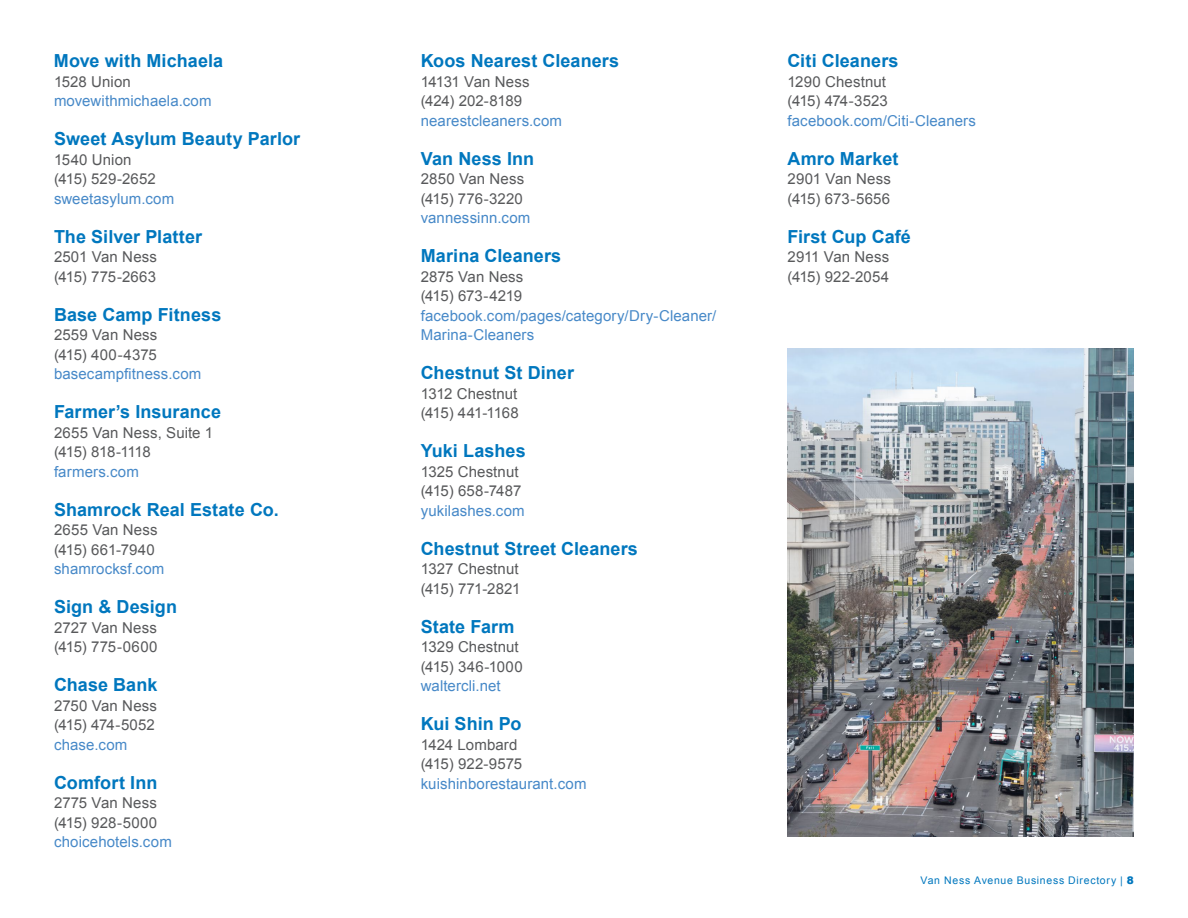
<style>
.page{position:relative;width:1188px;height:918px;background:#fff}
.page>*{position:absolute;margin:0;border:0;box-sizing:border-box;transform-origin:0 0}
.t1{font:700 18px "Arial";letter-spacing:.005em;color:#0077be}
.t2{font:15px/19.5px "Arial";letter-spacing:.005em;color:#58595b}
.t3{font:15px/19.5px "Arial";letter-spacing:.01em;color:#4789c8}
.t4{font:10.5px "Arial";letter-spacing:.065em;color:#0077be}
.s1{font-weight:900}
</style>
<div class="page">
<img style="left:788px;top:349px;width:346px;height:488px">
<p class="t1" style="left:54px;top:49px;width:171px">Move with Michaela</p>
<p class="t2" style="left:54px;top:72px;width:78px">1528 Union</p>
<p class="t3" style="left:54px;top:91px;width:159px">movewithmichaela.com</p>
<p class="t1" style="left:54px;top:127px;width:248px">Sweet Asylum Beauty Parlor</p>
<p class="t2" style="left:54px;top:150px;width:103px">1540 Union (415) 529-2652</p>
<p class="t3" style="left:54px;top:189px;width:122px">sweetasylum.com</p>
<p class="t1" style="left:54px;top:224px;width:150px">The Silver Platter</p>
<p class="t2" style="left:54px;top:247px;width:105px">2501 Van Ness (415) 775-2663</p>
<p class="t1" style="left:54px;top:302px;width:169px">Base Camp Fitness</p>
<p class="t2" style="left:54px;top:325px;width:105px">2559 Van Ness (415) 400-4375</p>
<p class="t3" style="left:54px;top:364px;width:149px">basecampfitness.com</p>
<p class="t1" style="left:54px;top:400px;width:169px">Farmer’s Insurance</p>
<p class="t2" style="left:54px;top:423px;width:161px">2655 Van Ness, Suite 1 (415) 818-1118</p>
<p class="t3" style="left:54px;top:462px;width:86px">farmers.com</p>
<p class="t1" style="left:54px;top:497px;width:226px">Shamrock Real Estate Co.</p>
<p class="t2" style="left:54px;top:520px;width:105px">2655 Van Ness (415) 661-7940</p>
<p class="t3" style="left:54px;top:559px;width:112px">shamrocksf.com</p>
<p class="t1" style="left:54px;top:595px;width:125px">Sign &amp; Design</p>
<p class="t2" style="left:54px;top:618px;width:105px">2727 Van Ness (415) 775-0600</p>
<p class="t1" style="left:54px;top:673px;width:105px">Chase Bank</p>
<p class="t2" style="left:54px;top:696px;width:105px">2750 Van Ness (415) 474-5052</p>
<p class="t3" style="left:54px;top:735px;width:75px">chase.com</p>
<p class="t1" style="left:54px;top:770px;width:105px">Comfort Inn</p>
<p class="t2" style="left:54px;top:793px;width:105px">2775 Van Ness (415) 928-5000</p>
<p class="t3" style="left:54px;top:832px;width:119px">choicehotels.com</p>
<p class="t1" style="left:421px;top:49px;width:200px">Koos Nearest Cleaners</p>
<p class="t2" style="left:421px;top:72px;width:110px">14131 Van Ness (424) 202-8189</p>
<p class="t3" style="left:421px;top:111px;width:143px">nearestcleaners.com</p>
<p class="t1" style="left:421px;top:146px;width:115px">Van Ness Inn</p>
<p class="t2" style="left:421px;top:169px;width:105px">2850 Van Ness (415) 776-3220</p>
<p class="t3" style="left:421px;top:208px;width:111px">vannessinn.com</p>
<p class="t1" style="left:421px;top:244px;width:142px">Marina Cleaners</p>
<p class="t2" style="left:421px;top:267px;width:104px">2875 Van Ness (415) 673-4219</p>
<p class="t3" style="left:421px;top:306px;width:297px">facebook.com/pages/category/Dry-Cleaner/<br>Marina-Cleaners</p>
<p class="t1" style="left:421px;top:361px;width:155px">Chestnut St Diner</p>
<p class="t2" style="left:421px;top:384px;width:100px">1312 Chestnut (415) 441-1168</p>
<p class="t1" style="left:421px;top:439px;width:107px">Yuki Lashes</p>
<p class="t2" style="left:421px;top:462px;width:102px">1325 Chestnut (415) 658-7487</p>
<p class="t3" style="left:421px;top:501px;width:106px">yukilashes.com</p>
<p class="t1" style="left:421px;top:536px;width:219px">Chestnut Street Cleaners</p>
<p class="t2" style="left:421px;top:559px;width:101px">1327 Chestnut (415) 771-2821</p>
<p class="t1" style="left:421px;top:614px;width:95px">State Farm</p>
<p class="t2" style="left:421px;top:637px;width:103px">1329 Chestnut (415) 346-1000</p>
<p class="t3" style="left:421px;top:676px;width:82px">waltercli.net</p>
<p class="t1" style="left:421px;top:712px;width:102px">Kui Shin Po</p>
<p class="t2" style="left:421px;top:735px;width:103px">1424 Lombard (415) 922-9575</p>
<p class="t3" style="left:421px;top:774px;width:167px">kuishinborestaurant.com</p>
<p class="t1" style="left:787px;top:49px;width:113px">Citi Cleaners</p>
<p class="t2" style="left:788px;top:72px;width:102px">1290 Chestnut (415) 474-3523</p>
<p class="t3" style="left:788px;top:111px;width:190px">facebook.com/Citi-Cleaners</p>
<p class="t1" style="left:788px;top:146px;width:112px">Amro Market</p>
<p class="t2" style="left:788px;top:169px;width:105px">2901 Van Ness (415) 673-5656</p>
<p class="t1" style="left:788px;top:224px;width:125px">First Cup Café</p>
<p class="t2" style="left:788px;top:247px;width:103px">2911 Van Ness (415) 922-2054</p>
<p class="t4" style="left:921px;top:874px;width:215px">Van Ness Avenue Business Directory | <span class="s1">8</span></p>
</div>
